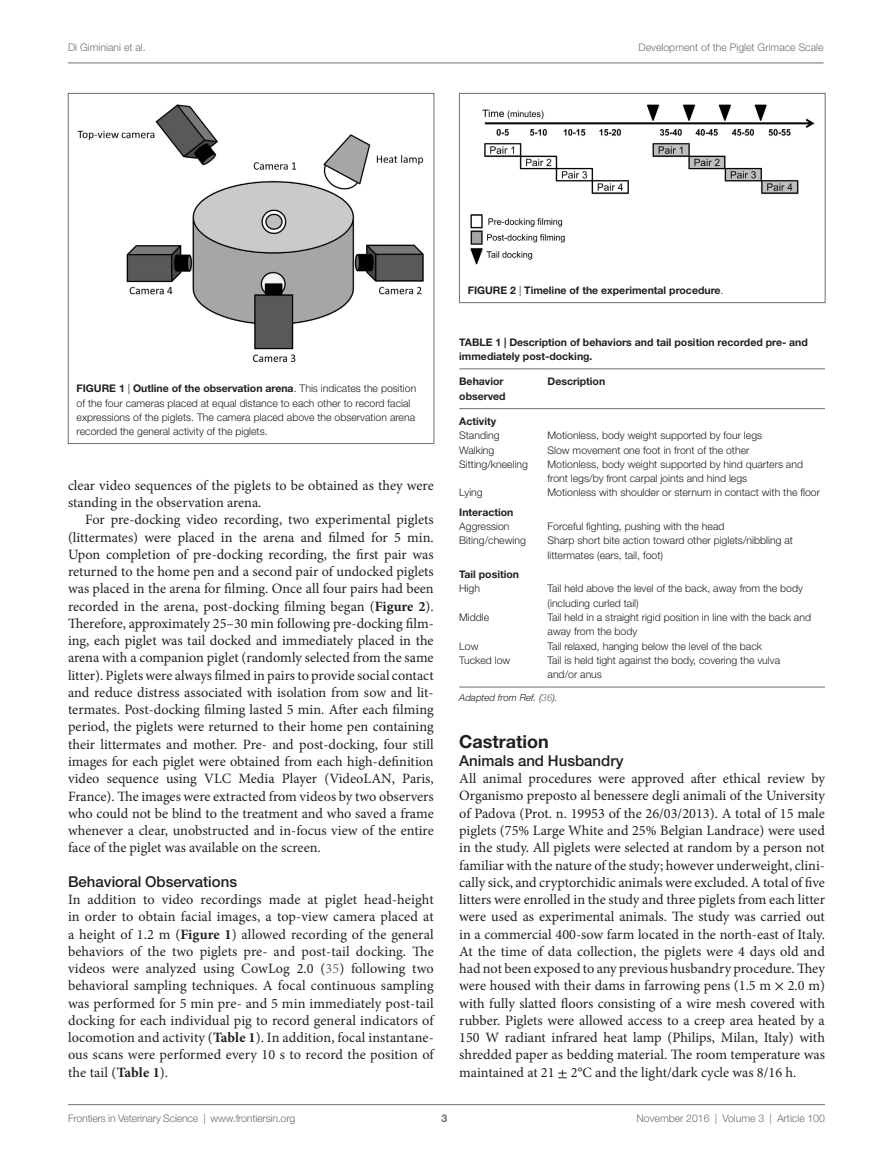
<style>
.page{position:relative;width:893px;height:1170px;background:#fff}
.page>*{position:absolute;margin:0;border:0;box-sizing:border-box;transform-origin:0 0}
.t1{font:700 18px "Helvetica Neue LT Std";color:#231f20}
.t2{font:500 15px "Helvetica Neue LT Std";color:#231f20}
.t3{font:14.25px/17.2px "Minion Pro";color:#231f20;text-align:justify}
.t4{font:300 10.5px/14.2px "Helvetica Neue LT Std";color:#231f20}
.t5{font:700 10.5px/14.2px "Helvetica Neue LT Std";color:#231f20}
.t6{font:300 10.5px "Helvetica Neue LT Std";color:#6c6d70}
.t7{font:700 10.5px "Helvetica Neue LT Std";color:#6c6d70}
.t8{font:italic 300 9.75px "Helvetica Neue LT Std";color:#231f20}
.s1{font-weight:700}
.s2{color:#6c6d70}
.s3{font-weight:300}
.s4{font-family:"STIX General"}
</style>
<div class="page">
<hr style="left:459px;top:368px;width:88px;height:1px;background:#6c6d70">
<hr style="left:459px;top:408px;width:88px;height:1px;background:#6c6d70">
<hr style="left:548px;top:368px;width:277px;height:1px;background:#6c6d70">
<hr style="left:548px;top:408px;width:277px;height:1px;background:#6c6d70">
<hr style="left:459px;top:686px;width:88px;height:1px;background:#6c6d70">
<hr style="left:548px;top:686px;width:277px;height:1px;background:#6c6d70">
<img style="left:470px;top:105px;width:345px;height:159px">
<div style="left:459px;top:93px;width:366px;height:210px;border:1px solid #6c6d70"></div>
<img style="left:78px;top:105px;width:346px;height:257px">
<div style="left:68px;top:93px;width:366px;height:350px;border:1px solid #6c6d70"></div>
<hr style="left:68px;top:1104px;width:757px;height:1px;background:#6c6d70">
<hr style="left:68px;top:63px;width:755px;height:1px;background:#6c6d70">
<p class="t6" style="left:68px;top:41px;width:79px">Di Giminiani et al.</p>
<p class="t6" style="left:639px;top:41px;width:186px">Development of the Piglet Grimace Scale</p>
<p class="t4" style="left:77px;top:381px;width:341px"><span class="s1">FIG URE 1</span> | <span class="s1">Outline of the observation arena</span>. This indicates the position of the four cameras placed at equal distance to each other to record facial expressions of the piglets. The camera placed above the observation arena recorded the general activity of the piglets.</p>
<p class="t3" style="left:68px;top:476px;width:367px">clear video sequences of the piglets to be obtained as they were standing in the observation arena.</p>
<p class="t3" style="left:68px;top:511px;width:367px;text-indent:17px">For pre-docking video recording, two experimental piglets (littermates) were placed in the arena and filmed for 5 min.<br>Upon completion of pre-docking recording, the first pair was returned to the home pen and a second pair of undocked piglets was placed in the arena for filming. Once all four pairs had been recorded in the arena, post-docking filming began (<span class="s1">Figure 2</span>).<br>Therefore, approximately 25–30 min following pre-docking film&shy;ing, each piglet was tail docked and immediately placed in the arena with a companion piglet (randomly selected from the same litter). Piglets were always filmed in pairs to provide social contact and reduce distress associated with isolation from sow and lit&shy;termates. Post-docking filming lasted 5 min. After each filming period, the piglets were returned to their home pen containing their littermates and mother. Pre- and post-docking, four still images for each piglet were obtained from each high-definition video sequence using VLC Media Player (VideoLAN, Paris, France). The images were extracted from videos by two observers who could not be blind to the treatment and who saved a frame whenever a clear, unobstructed and in-focus view of the entire face of the piglet was available on the screen.</p>
<p class="t2" style="left:68px;top:872px;width:171px">Behavioral Observations</p>
<p class="t3" style="left:68px;top:890px;width:367px">In addition to video recordings made at piglet head-height in order to obtain facial images, a top-view camera placed at a height of 1.2 m (<span class="s1">Figure 1</span>) allowed recording of the general behaviors of the two piglets pre- and post-tail docking. The videos were analyzed using CowLog 2.0 (<span class="s2">35</span>) following two behavioral sampling techniques. A focal continuous sampling was performed for 5 min pre- and 5 min immediately post-tail docking for each individual pig to record general indicators of locomotion and activity (<span class="s1">Table 1</span>). In addition, focal instantane&shy;ous scans were performed every 10 s to record the position of the tail (<span class="s1">Table 1</span>).</p>
<p class="t5" style="left:468px;top:283px;width:257px">FIG URE 2 <span class="s3">|</span> Timeline of the experimental procedure<span class="s3">.</span></p>
<p class="t5" style="left:459px;top:335px;width:350px">TABLE 1 | Description of behaviors and tail position recorded pre- and immediately post-docking.</p>
<p class="t5" style="left:459px;top:374px;width:48px">Behavior observed</p>
<p class="t5" style="left:548px;top:374px;width:59px">Description</p>
<p class="t5" style="left:459px;top:414px;width:38px">Activity</p>
<p class="t4" style="left:459px;top:428px;width:42px">Standing</p>
<p class="t4" style="left:548px;top:428px;width:216px">Motionless, body weight supported by four legs</p>
<p class="t4" style="left:459px;top:442px;width:37px">Walking</p>
<p class="t4" style="left:548px;top:442px;width:203px">Slow movement one foot in front of the other</p>
<p class="t4" style="left:459px;top:457px;width:70px">Sitting/kneeling</p>
<p class="t4" style="left:548px;top:457px;width:257px">Motionless, body weight supported by hind quarters and front legs/by front carpal joints and hind legs</p>
<p class="t4" style="left:459px;top:485px;width:25px">Lying</p>
<p class="t4" style="left:548px;top:485px;width:274px">Motionless with shoulder or sternum in contact with the floor</p>
<p class="t5" style="left:459px;top:505px;width:56px">Interaction</p>
<p class="t4" style="left:459px;top:519px;width:52px">Aggression</p>
<p class="t4" style="left:548px;top:519px;width:178px">Forceful fighting, pushing with the head</p>
<p class="t4" style="left:459px;top:533px;width:68px">Biting/chewing</p>
<p class="t4" style="left:548px;top:533px;width:247px">Sharp short bite action toward other piglets/nibbling at littermates (ears, tail, foot)</p>
<p class="t5" style="left:459px;top:567px;width:61px">Tail position</p>
<p class="t4" style="left:459px;top:581px;width:22px">High</p>
<p class="t4" style="left:548px;top:581px;width:257px">Tail held above the level of the back, away from the body (including curled tail)</p>
<p class="t4" style="left:459px;top:610px;width:32px">Middle</p>
<p class="t4" style="left:548px;top:610px;width:265px">Tail held in a straight rigid position in line with the back and away from the body</p>
<p class="t4" style="left:459px;top:638px;width:21px">Low</p>
<p class="t4" style="left:548px;top:638px;width:216px">Tail relaxed, hanging below the level of the back</p>
<p class="t4" style="left:459px;top:652px;width:53px">Tucked low</p>
<p class="t4" style="left:548px;top:652px;width:234px">Tail is held tight against the body, covering the vulva and/or anus</p>
<p class="t8" style="left:459px;top:691px;width:100px">Adapted from Ref. (<span class="s2">36</span>).</p>
<p class="t1" style="left:459px;top:730px;width:91px">Castration</p>
<p class="t2" style="left:459px;top:751px;width:166px">Animals and Husbandry</p>
<p class="t3" style="left:459px;top:770px;width:367px">All animal procedures were approved after ethical review by Organismo preposto al benessere degli animali of the University of Padova (Prot. n. 19953 of the 26/03/2013). A total of 15 male piglets (75% Large White and 25% Belgian Landrace) were used in the study. All piglets were selected at random by a person not familiar with the nature of the study; however underweight, clini&shy;cally sick, and cryptorchidic animals were excluded. A total of five litters were enrolled in the study and three piglets from each litter were used as experimental animals. The study was carried out in a commercial 400-sow farm located in the north-east of Italy.<br>At the time of data collection, the piglets were 4 days old and had not been exposed to any previous husbandry procedure. They were housed with their dams in farrowing pens (1.5 m <span class="s4">×</span> 2.0 m) with fully slatted floors consisting of a wire mesh covered with rubber. Piglets were allowed access to a creep area heated by a 150 W radiant infrared heat lamp (Philips, Milan, Italy) with shredded paper as bedding material. The room temperature was maintained at 21 <span class="s4">±</span> 2°C and the light/dark cycle was 8/16 h.</p>
<p class="t6" style="left:68px;top:1111px;width:229px">Frontiers in Veterinary Science | www.frontiersin.org</p>
<p class="t6" style="left:636px;top:1111px;width:190px">November 2016 | Volume 3 | Article 100</p>
<p class="t7" style="left:441px;top:1111px;width:7px">3</p>
</div>
